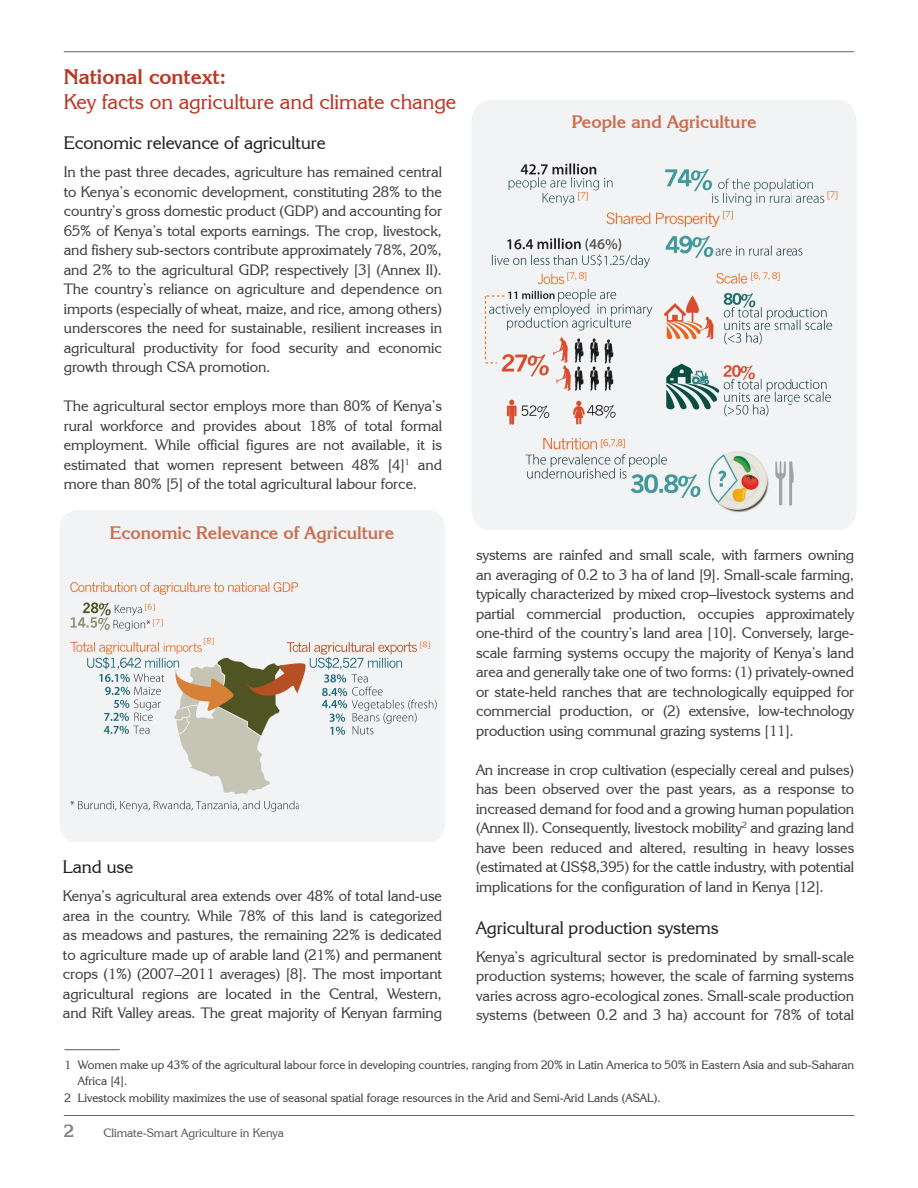
<style>
.page{position:relative;width:918px;height:1188px;background:#fff}
.page>*{position:absolute;margin:0;border:0;box-sizing:border-box;transform-origin:0 0}
.t1{font:21px "Korinna IT Cby BT";color:#b93825}
.t2{font:700 21px "Korinna IT Cby BT";color:#b93825}
.t3{font:18px "Korinna IT Cby BT";color:#231f20}
.t4{font:700 18px "Korinna IT Cby BT";color:#cb7051}
.t5{font:700 18px "Korinna IT Cby BT";color:#808285}
.t6{font:15px/19.5px "Korinna IT Cby BT";color:#3e3e3f;text-align:justify}
.t7{font:12px "Korinna IT Cby BT";color:#3e3e3f}
.t8{font:12px "Korinna IT Cby BT";color:#545557}
</style>
<div class="page">
<hr style="left:64px;top:51px;width:790px;height:1px;background:#636366">
<hr style="left:64px;top:1115px;width:790px;height:1px;background:#636366">
<div style="left:60px;top:510px;width:385px;height:332px;background:#f2f3f4;border-radius:18px"></div>
<img style="left:70px;top:582px;width:367px;height:230px">
<div style="left:472px;top:100px;width:384px;height:428px;background:#f2f3f4"></div>
<img style="left:475px;top:146px;width:370px;height:384px">
<hr style="left:64px;top:1049px;width:56px;height:1px;background:#57585a">
<h1 class="t2" style="left:64px;top:64px;width:164px">National context:</h1>
<h1 class="t1" style="left:64px;top:89px;width:394px">Key facts on agriculture and climate change</h1>
<p class="t3" style="left:64px;top:132px;width:263px">Economic relevance of agriculture</p>
<p class="t6" style="left:64px;top:162px;width:380px">In the past three decades, agriculture has remained central to Kenya’s economic development, constituting 28% to the country’s gross domestic product (GDP) and accounting for 65% of Kenya’s total exports earnings. The crop, livestock, and fishery sub-sectors contribute approximately 78%, 20%, and 2% to the agricultural GDP, respectively [3] (Annex II).<br>The country’s reliance on agriculture and dependence on imports (especially of wheat, maize, and rice, among others) underscores the need for sustainable, resilient increases in agricultural productivity for food security and economic growth through CSA promotion.</p>
<p class="t6" style="left:64px;top:396px;width:380px">The agricultural sector employs more than 80% of Kenya’s rural workforce and provides about 18% of total formal employment. While official figures are not available, it is estimated that women represent between 48% [4]<sup>1</sup> and more than 80% [5] of the total agricultural labour force.</p>
<p class="t4" style="left:110px;top:522px;width:286px">Economic Relevance of Agriculture</p>
<p class="t4" style="left:572px;top:110px;width:186px">People and Agriculture</p>
<p class="t6" style="left:476px;top:545px;width:380px">systems are rainfed and small scale, with farmers owning an averaging of 0.2 to 3 ha of land [9]. Small-scale farming, typically characterized by mixed crop–livestock systems and partial commercial production, occupies approximately one-third of the country’s land area [10]. Conversely, large&shy;scale farming systems occupy the majority of Kenya’s land area and generally take one of two forms: (1) privately-owned or state-held ranches that are technologically equipped for commercial production, or (2) extensive, low-technology production using communal grazing systems [11].</p>
<p class="t6" style="left:476px;top:759px;width:380px">An increase in crop cultivation (especially cereal and pulses) has been observed over the past years, as a response to increased demand for food and a growing human population (Annex II). Consequently, livestock mobility<sup>2</sup> and grazing land have been reduced and altered, resulting in heavy losses (estimated at US$8,395) for the cattle industry, with potential implications for the configuration of land in Kenya [12].</p>
<p class="t3" style="left:476px;top:916px;width:244px">Agricultural production systems</p>
<p class="t6" style="left:476px;top:946px;width:380px">Kenya’s agricultural sector is predominated by small-scale production systems; however, the scale of farming systems varies across agro-ecological zones. Small-scale production systems (between 0.2 and 3 ha) account for 78% of total</p>
<p class="t3" style="left:63px;top:856px;width:72px">Land use</p>
<p class="t6" style="left:63px;top:886px;width:381px">Kenya’s agricultural area extends over 48% of total land-use area in the country. While 78% of this land is categorized as meadows and pastures, the remaining 22% is dedicated to agriculture made up of arable land (21%) and permanent crops (1%) (2007–2011 averages) [8]. The most important agricultural regions are located in the Central, Western, and Rift Valley areas. The great majority of Kenyan farming</p>
<p class="t7" style="left:64px;top:1057px;width:791px">1 Women make up 43% of the agricultural labour force in developing countries, ranging from 20% in Latin America to 50% in Eastern Asia and sub-Saharan</p>
<p class="t7" style="left:78px;top:1074px;width:51px">Africa [4].</p>
<p class="t7" style="left:64px;top:1090px;width:598px">2 Livestock mobility maximizes the use of seasonal spatial forage resources in the Arid and Semi-Arid Lands (ASAL).</p>
<p class="t5" style="left:64px;top:1120px;width:12px">2</p>
<p class="t8" style="left:104px;top:1126px;width:182px">Climate-Smart Agriculture in Kenya</p>
</div>
